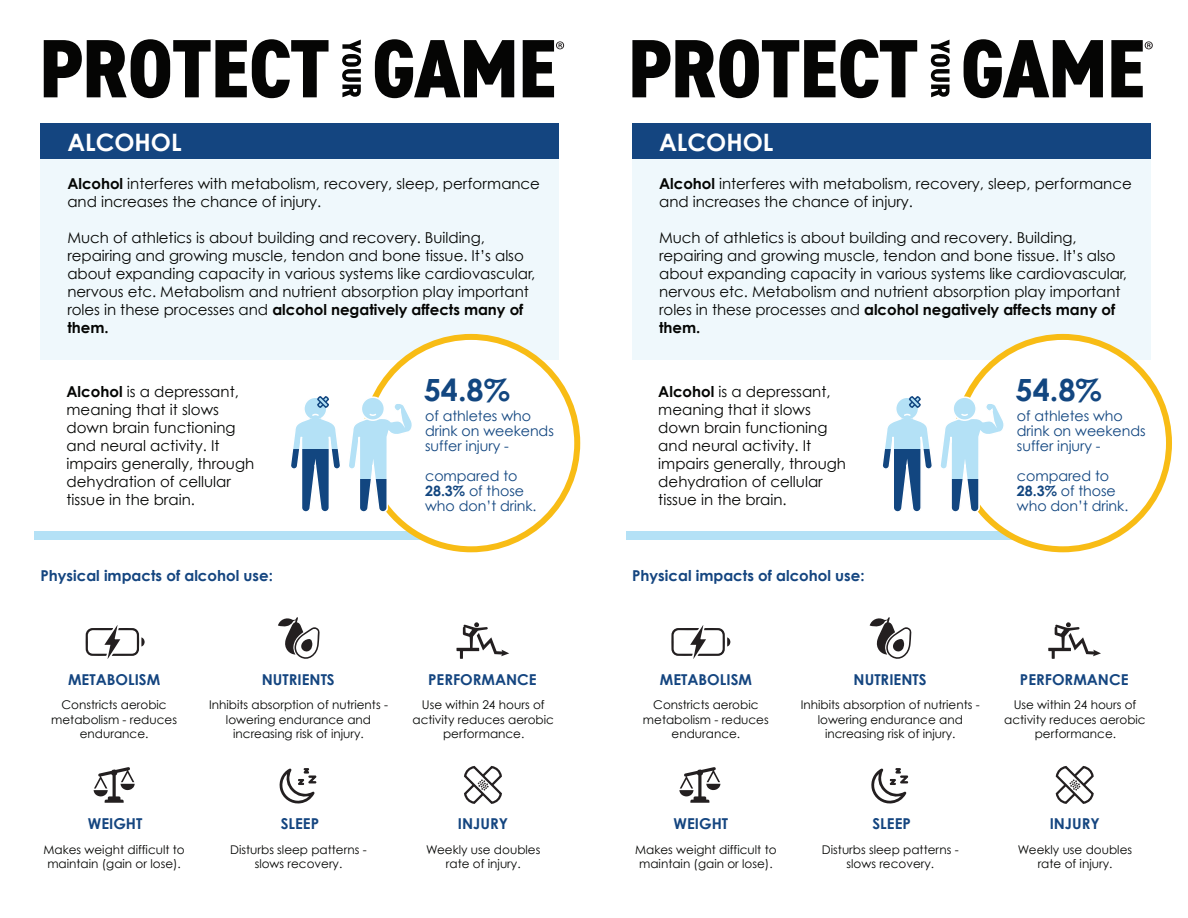
<style>
.page{position:relative;width:1188px;height:918px;background:#fff}
.page>*{position:absolute;margin:0;border:0;box-sizing:border-box;transform-origin:0 0}
.t1{font:700 30.6px "Century Gothic";color:#124680}
.t2{font:700 24px "Century Gothic";color:#fff}
.t3{font:15px/18px "Century Gothic";letter-spacing:-.005em;color:#040503}
.t4{font:700 15px "Century Gothic";color:#144580}
.t5{font:14.25px/15px "Century Gothic";letter-spacing:-.005em;color:#124680}
.t6{font:12px/14.4px "Century Gothic";color:#040503;text-align:center}
.s1{font-weight:700}
</style>
<div class="page">
<svg style="left:679px;top:767px;width:41px;height:36px"></svg>
<svg style="left:671px;top:625px;width:59px;height:34px"></svg>
<div style="left:626px;top:531px;width:413px;height:9px;background:#b4e1f6"></div>
<div style="left:633px;top:159px;width:518px;height:201px;background:#eff8fc"></div>
<div style="left:633px;top:124px;width:518px;height:35px;background:#144580"></div>
<svg style="left:964px;top:333px;width:208px;height:220px"></svg>
<svg style="left:883px;top:395px;width:123px;height:118px"></svg>
<svg style="left:1048px;top:622px;width:53px;height:37px"></svg>
<svg style="left:871px;top:768px;width:38px;height:36px"></svg>
<svg style="left:870px;top:617px;width:41px;height:42px"></svg>
<svg style="left:1055px;top:766px;width:39px;height:38px"></svg>
<div style="left:35px;top:531px;width:412px;height:9px;background:#b4e1f6"></div>
<div style="left:41px;top:159px;width:518px;height:201px;background:#eff8fc"></div>
<div style="left:41px;top:124px;width:518px;height:35px;background:#144580"></div>
<svg style="left:373px;top:333px;width:208px;height:220px"></svg>
<svg style="left:291px;top:395px;width:124px;height:118px"></svg>
<svg style="left:457px;top:622px;width:52px;height:37px"></svg>
<svg style="left:279px;top:768px;width:38px;height:36px"></svg>
<svg style="left:94px;top:767px;width:41px;height:36px"></svg>
<svg style="left:86px;top:625px;width:59px;height:34px"></svg>
<svg style="left:278px;top:617px;width:42px;height:42px"></svg>
<svg style="left:464px;top:765px;width:38px;height:39px"></svg>
<svg style="left:44px;top:39px;width:285px;height:59px"></svg>
<svg style="left:375px;top:39px;width:139px;height:59px"></svg>
<svg style="left:342px;top:40px;width:19px;height:57px"></svg>
<svg style="left:523px;top:40px;width:41px;height:57px"></svg>
<svg style="left:632px;top:39px;width:285px;height:59px"></svg>
<svg style="left:964px;top:39px;width:139px;height:59px"></svg>
<svg style="left:931px;top:40px;width:19px;height:57px"></svg>
<svg style="left:1111px;top:40px;width:42px;height:57px"></svg>
<h2 class="t2" style="left:67px;top:124px;width:116px">ALCOHOL</h2>
<h2 class="t2" style="left:659px;top:124px;width:116px">ALCOHOL</h2>
<p class="t3" style="left:67px;top:175px;width:474px"><span class="s1">Alcohol</span> interferes with metabolism, recovery, sleep, performance and increases the chance of injury.</p>
<p class="t3" style="left:67px;top:229px;width:469px">Much of athletics is about building and recovery. Building, repairing and growing muscle, tendon and bone tissue. It’s also about expanding capacity in various systems like cardiovascular, nervous etc. Metabolism and nutrient absorption play important roles in these processes and <span class="s1">alcohol negatively affects many of them.</span></p>
<p class="t3" style="left:659px;top:175px;width:474px"><span class="s1">Alcohol</span> interferes with metabolism, recovery, sleep, performance and increases the chance of injury.</p>
<p class="t3" style="left:659px;top:229px;width:469px">Much of athletics is about building and recovery. Building, repairing and growing muscle, tendon and bone tissue. It’s also about expanding capacity in various systems like cardiovascular, nervous etc. Metabolism and nutrient absorption play important roles in these processes and <span class="s1">alcohol negatively affects many of them.</span></p>
<p class="t3" style="left:67px;top:383px;width:189px"><span class="s1">Alcohol</span> is a depressant, meaning that it slows down brain functioning and neural activity. It impairs generally, through dehydration of cellular tissue in the brain.</p>
<h1 class="t1" style="left:424px;top:367px;width:88px">54.8%</h1>
<p class="t5" style="left:425px;top:408px;width:130px">of athletes who drink on weekends suffer injury -</p>
<p class="t5" style="left:425px;top:468px;width:113px">compared to<br><span class="s1">28.3%</span> of those who don’t drink.</p>
<p class="t3" style="left:658px;top:383px;width:189px"><span class="s1">Alcohol</span> is a depressant, meaning that it slows down brain functioning and neural activity. It impairs generally, through dehydration of cellular tissue in the brain.</p>
<h1 class="t1" style="left:1016px;top:367px;width:88px">54.8%</h1>
<p class="t5" style="left:1017px;top:408px;width:130px">of athletes who drink on weekends suffer injury -</p>
<p class="t5" style="left:1017px;top:468px;width:113px">compared to<br><span class="s1">28.3%</span> of those who don’t drink.</p>
<p class="t4" style="left:40px;top:565px;width:234px">Physical impacts of alcohol use:</p>
<p class="t4" style="left:632px;top:565px;width:234px">Physical impacts of alcohol use:</p>
<p class="t4" style="left:68px;top:668px;width:94px">METABOLISM</p>
<p class="t4" style="left:262px;top:668px;width:74px">NUTRIENTS</p>
<p class="t4" style="left:428px;top:668px;width:110px">PERFORMANCE</p>
<p class="t4" style="left:660px;top:668px;width:94px">METABOLISM</p>
<p class="t4" style="left:854px;top:668px;width:74px">NUTRIENTS</p>
<p class="t4" style="left:1020px;top:668px;width:110px">PERFORMANCE</p>
<p class="t6" style="left:51px;top:697px;width:127px">Constricts aerobic metabolism - reduces endurance.</p>
<p class="t6" style="left:209px;top:697px;width:180px">Inhibits absorption of nutrients - lowering endurance and increasing risk of injury.</p>
<p class="t6" style="left:412px;top:697px;width:143px">Use within 24 hours of activity reduces aerobic performance.</p>
<p class="t6" style="left:643px;top:697px;width:127px">Constricts aerobic metabolism - reduces endurance.</p>
<p class="t6" style="left:801px;top:697px;width:180px">Inhibits absorption of nutrients - lowering endurance and increasing risk of injury.</p>
<p class="t6" style="left:1004px;top:697px;width:143px">Use within 24 hours of activity reduces aerobic performance.</p>
<p class="t4" style="left:88px;top:812px;width:56px">WEIGHT</p>
<p class="t4" style="left:281px;top:812px;width:40px">SLEEP</p>
<p class="t4" style="left:458px;top:812px;width:52px">INJURY</p>
<p class="t4" style="left:674px;top:812px;width:56px">WEIGHT</p>
<p class="t4" style="left:873px;top:812px;width:40px">SLEEP</p>
<p class="t4" style="left:1050px;top:812px;width:52px">INJURY</p>
<p class="t6" style="left:43px;top:842px;width:143px">Makes weight difficult to maintain (gain or lose).</p>
<p class="t6" style="left:230px;top:842px;width:138px">Disturbs sleep patterns - slows recovery.</p>
<p class="t6" style="left:426px;top:842px;width:116px">Weekly use doubles rate of injury.</p>
<p class="t6" style="left:635px;top:842px;width:143px">Makes weight difficult to maintain (gain or lose).</p>
<p class="t6" style="left:822px;top:842px;width:138px">Disturbs sleep patterns - slows recovery.</p>
<p class="t6" style="left:1018px;top:842px;width:116px">Weekly use doubles rate of injury.</p>
</div>
